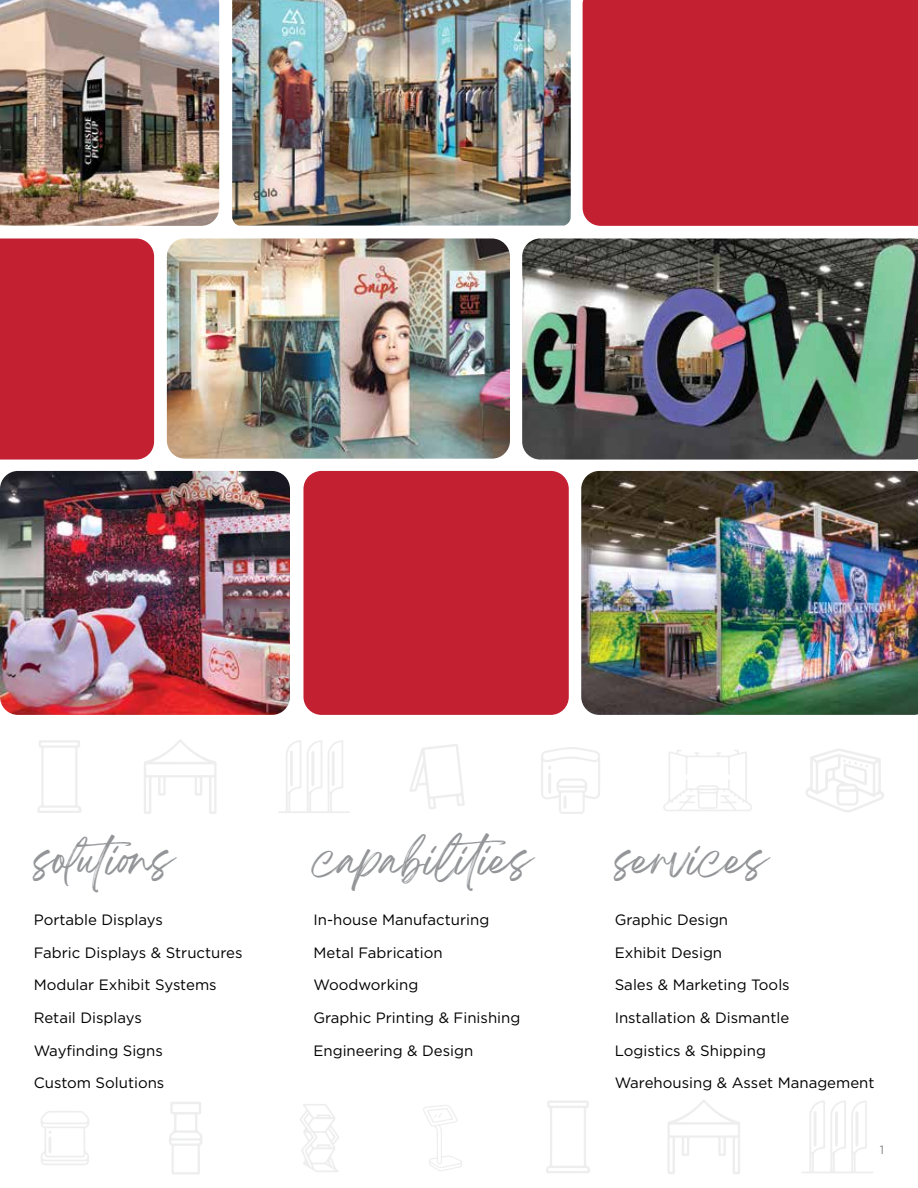
<style>
.page{position:relative;width:918px;height:1188px;background:#fff}
.page>*{position:absolute;margin:0;border:0;box-sizing:border-box;transform-origin:0 0}
.t1{font:39px "Breathing Personal Use";color:#939598}
.t2{font:15px/32.7px "Gotham";color:#000}
.t3{font:12px "Gotham";color:#808285}
</style>
<div class="page">
<img style="left:0;top:0;width:219px;height:226px">
<img style="left:232px;top:0;width:339px;height:226px">
<img style="left:581px;top:471px;width:337px;height:244px">
<img style="left:522px;top:238px;width:396px;height:222px">
<img style="left:167px;top:238px;width:343px;height:221px">
<img style="left:0;top:471px;width:290px;height:244px">
<div style="left:0;top:238px;width:154px;height:222px;background:#c32032"></div>
<div style="left:303px;top:471px;width:266px;height:244px;background:#c32032;border-radius:18px"></div>
<div style="left:583px;top:0;width:335px;height:226px;background:#c32032"></div>
<svg style="left:37px;top:740px;width:44px;height:73px"></svg>
<svg style="left:144px;top:739px;width:72px;height:75px"></svg>
<svg style="left:278px;top:740px;width:72px;height:73px"></svg>
<svg style="left:409px;top:744px;width:56px;height:65px"></svg>
<svg style="left:546px;top:1101px;width:44px;height:72px"></svg>
<svg style="left:668px;top:1100px;width:72px;height:74px"></svg>
<svg style="left:802px;top:1100px;width:72px;height:73px"></svg>
<svg style="left:169px;top:1102px;width:33px;height:72px"></svg>
<svg style="left:300px;top:1104px;width:39px;height:68px"></svg>
<svg style="left:423px;top:1105px;width:39px;height:66px"></svg>
<svg style="left:41px;top:1111px;width:48px;height:54px"></svg>
<svg style="left:541px;top:747px;width:59px;height:67px"></svg>
<svg style="left:663px;top:750px;width:89px;height:61px"></svg>
<svg style="left:806px;top:748px;width:78px;height:64px"></svg>
<h1 class="t1" style="left:34px;top:848px;width:141px">solutions</h1>
<h1 class="t1" style="left:313px;top:848px;width:220px">capabilities</h1>
<h1 class="t1" style="left:615px;top:848px;width:154px">services</h1>
<p class="t2" style="left:34px;top:903px;width:210px">Portable Displays<br>Fabric Displays &amp; Structures<br>Modular Exhibit Systems<br>Retail Displays<br>Wayfinding Signs<br>Custom Solutions</p>
<p class="t2" style="left:313px;top:903px;width:208px">In-house Manufacturing<br>Metal Fabrication<br>Woodworking<br>Graphic Printing &amp; Finishing<br>Engineering &amp; Design</p>
<p class="t2" style="left:615px;top:903px;width:261px">Graphic Design<br>Exhibit Design<br>Sales &amp; Marketing Tools<br>Installation &amp; Dismantle<br>Logistics &amp; Shipping<br>Warehousing &amp; Asset Management</p>
<p class="t3" style="left:880px;top:1142px;width:6px">1</p>
</div>
